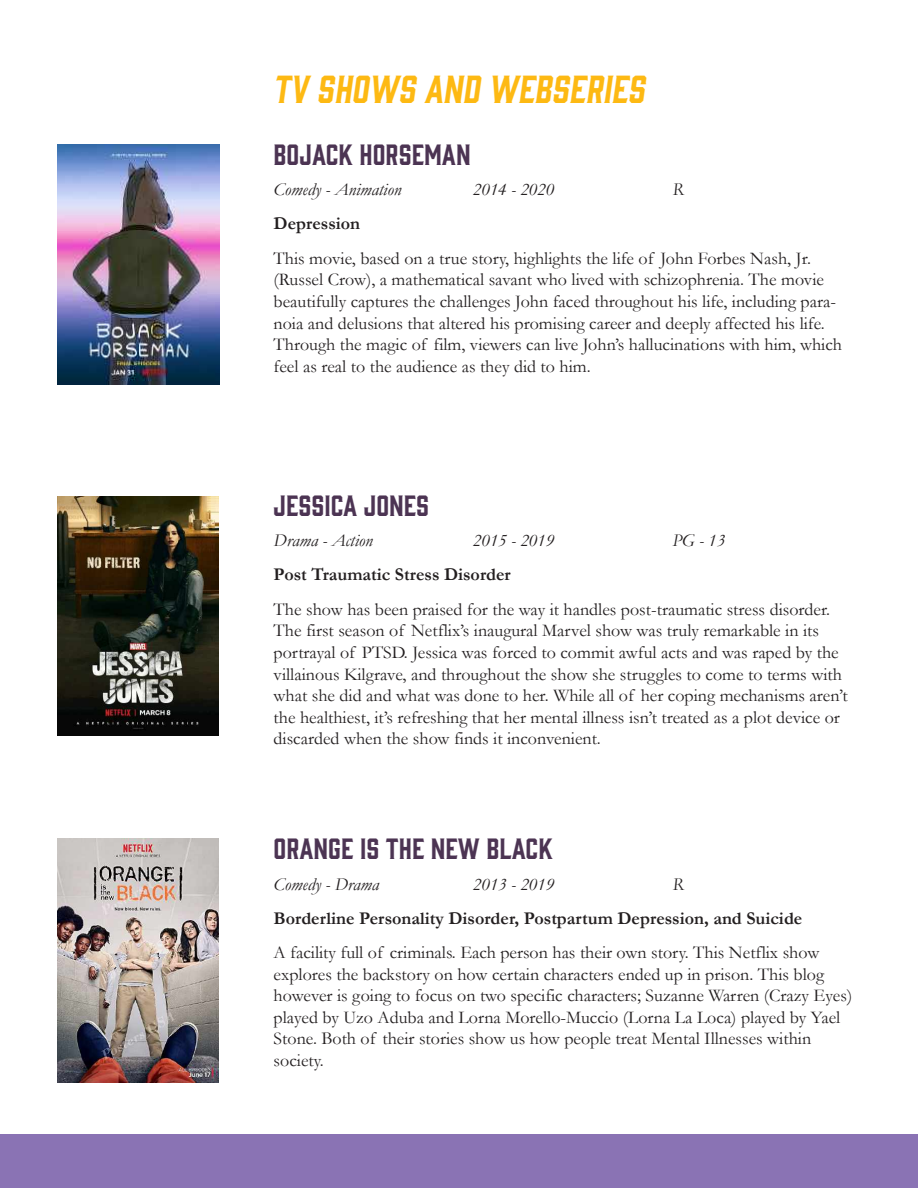
<style>
.page{position:relative;width:918px;height:1188px;background:#fff}
.page>*{position:absolute;margin:0;border:0;box-sizing:border-box;transform-origin:0 0}
.t1{font:italic 36px "Gin";color:#fdb913}
.t2{font:27px "Gin";color:#4c3453}
.t3{font:18px/21.6px "Garamond";color:#231f20}
.t4{font:700 18px "Garamond";color:#231f20}
.t5{font:italic 18px "Garamond";color:#231f20}
</style>
<div class="page">
<img style="left:57px;top:145px;width:162px;height:239px">
<img style="left:57px;top:839px;width:161px;height:243px">
<img style="left:57px;top:497px;width:161px;height:238px">
<div style="left:0;top:1134px;width:918px;height:54px;background:#8a73b4"></div>
<h1 class="t1" style="left:273px;top:64px;width:374px">TV SHOWS AND WEBSERIES</h1>
<h2 class="t2" style="left:274px;top:136px;width:199px">BOJACK HORSEMAN</h2>
<p class="t5" style="left:274px;top:179px;width:129px">Comedy - Animation</p>
<p class="t5" style="left:473px;top:179px;width:83px">2014 - 2020</p>
<p class="t5" style="left:672px;top:179px;width:13px">R</p>
<p class="t4" style="left:274px;top:213px;width:88px">Depression</p>
<p class="t3" style="left:274px;top:247px;width:570px">This movie, based on a true story, highlights the life of John Forbes Nash, Jr. (Russel Crow), a mathematical savant who lived with schizophrenia. The movie beautifully captures the challenges John faced throughout his life, including para&shy;noia and delusions that altered his promising career and deeply affected his life.<br>Through the magic of film, viewers can live John’s hallucinations with him, which feel as real to the audience as they did to him.</p>
<h2 class="t2" style="left:274px;top:487px;width:157px">JESSICA JONES</h2>
<p class="t5" style="left:274px;top:530px;width:101px">Drama - Action</p>
<p class="t5" style="left:473px;top:530px;width:83px">2015 - 2019</p>
<p class="t5" style="left:672px;top:530px;width:54px">PG - 13</p>
<p class="t4" style="left:274px;top:564px;width:239px">Post Traumatic Stress Disorder</p>
<p class="t3" style="left:274px;top:598px;width:576px">The show has been praised for the way it handles post-traumatic stress disorder.<br>The first season of Netflix’s inaugural Marvel show was truly remarkable in its portrayal of PTSD. Jessica was forced to commit awful acts and was raped by the villainous Kilgrave, and throughout the show she struggles to come to terms with what she did and what was done to her. While all of her coping mechanisms aren’t the healthiest, it’s refreshing that her mental illness isn’t treated as a plot device or discarded when the show finds it inconvenient.</p>
<h2 class="t2" style="left:274px;top:830px;width:281px">ORANGE IS THE NEW BLACK</h2>
<p class="t5" style="left:274px;top:873px;width:107px">Comedy - Drama</p>
<p class="t5" style="left:473px;top:873px;width:83px">2013 - 2019</p>
<p class="t5" style="left:672px;top:873px;width:13px">R</p>
<p class="t4" style="left:274px;top:907px;width:530px">Borderline Personality Disorder, Postpartum Depression, and Suicide</p>
<p class="t3" style="left:274px;top:941px;width:580px">A facility full of criminals. Each person has their own story. This Netflix show explores the backstory on how certain characters ended up in prison. This blog however is going to focus on two specific characters; Suzanne Warren (Crazy Eyes) played by Uzo Aduba and Lorna Morello-Muccio (Lorna La Loca) played by Yael Stone. Both of their stories show us how people treat Mental Illnesses within society.</p>
</div>
